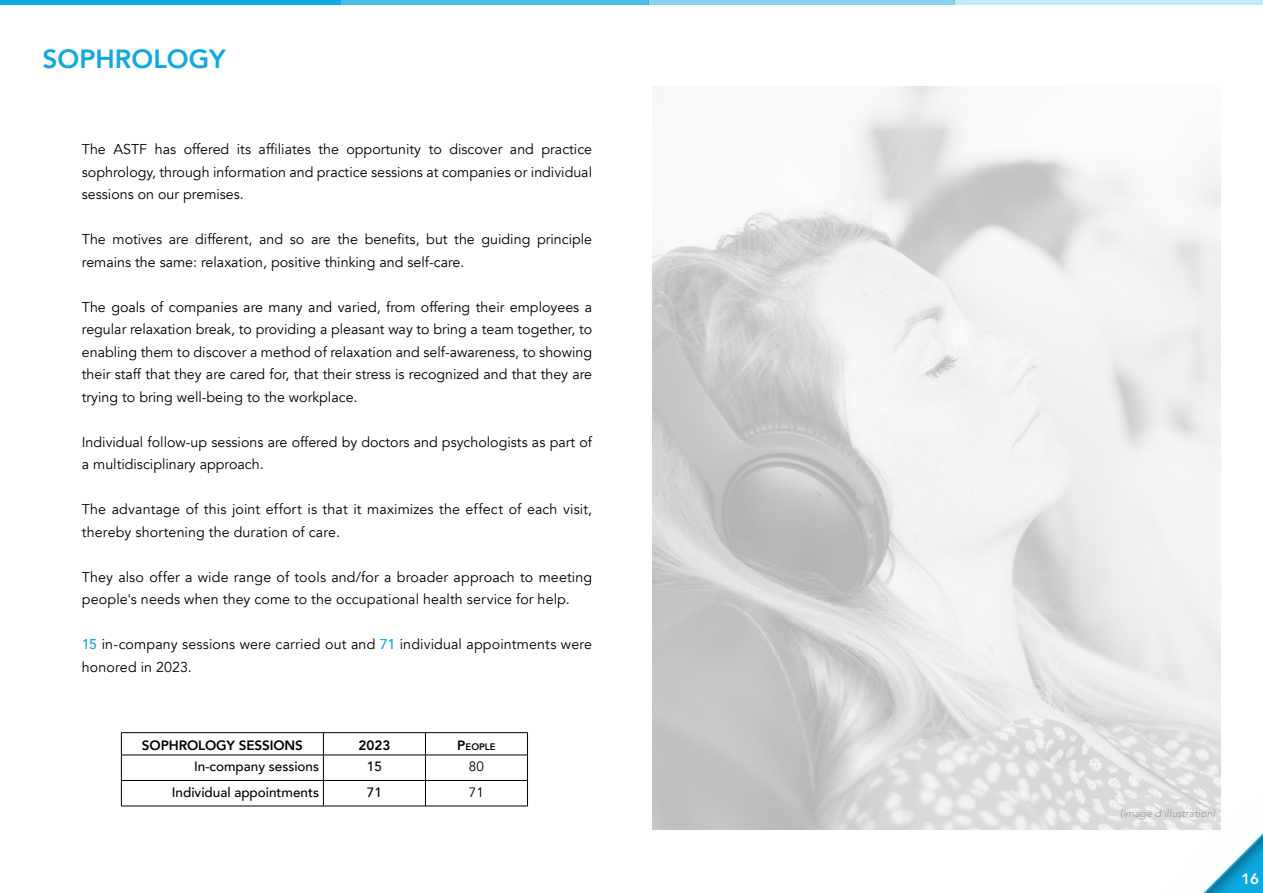
<style>
.page{position:relative;width:1263px;height:893px;background:#fff}
.page>*{position:absolute;margin:0;border:0;box-sizing:border-box;transform-origin:0 0}
.t1{font:800 26.25px "Avenir";color:#0da9e0}
.t2{font:800 15px "Avenir";color:#fff}
.t3{font:14.25px/22.5px "Avenir";color:#000}
.t4{font:500 13.5px "Avenir";color:#000}
.t5{font:800 13.5px "Avenir";letter-spacing:-.01em;color:#000}
.t6{font:13.5px "Avenir";color:#000}
.t7{font:italic 300 10.5px "Avenir";color:#999}
.t8{font:800 9.45px "Avenir";color:#000}
.s1{font-weight:500;color:#0da9e0}
.s2{font-size:13.5px}
</style>
<div class="page">
<img style="left:1065px;top:727px;width:198px;height:166px">
<hr style="left:0;top:0;width:340px;height:4px;background:#0da9e0">
<hr style="left:340px;top:0;width:308px;height:4px;background:#49bee7">
<hr style="left:648px;top:0;width:307px;height:4px;background:#86d4ef">
<hr style="left:955px;top:0;width:308px;height:4px;background:#c3e9f7">
<hr style="left:121px;top:732px;width:202px;height:1px;background:#000">
<hr style="left:323px;top:732px;width:102px;height:1px;background:#000">
<hr style="left:425px;top:732px;width:103px;height:1px;background:#000">
<hr style="left:121px;top:755px;width:202px;height:1px;background:#000">
<hr style="left:323px;top:755px;width:102px;height:1px;background:#000">
<hr style="left:425px;top:755px;width:103px;height:1px;background:#000">
<hr style="left:121px;top:780px;width:202px;height:1px;background:#000">
<svg style="left:121px;top:733px;width:1px;height:73px"></svg>
<hr style="left:323px;top:780px;width:102px;height:1px;background:#000">
<svg style="left:323px;top:733px;width:1px;height:73px"></svg>
<hr style="left:425px;top:780px;width:103px;height:1px;background:#000">
<svg style="left:425px;top:733px;width:1px;height:73px"></svg>
<svg style="left:527px;top:733px;width:1px;height:73px"></svg>
<hr style="left:121px;top:806px;width:202px;height:1px;background:#000">
<hr style="left:323px;top:806px;width:102px;height:1px;background:#000">
<hr style="left:425px;top:806px;width:103px;height:1px;background:#000">
<img style="left:653px;top:86px;width:567px;height:743px">
<h1 class="t1" style="left:43px;top:38px;width:185px">SOPHROLOGY</h1>
<p class="t3" style="left:82px;top:138px;width:512px;text-align:justify">The ASTF has offered its affiliates the opportunity to discover and practice sophrology, through information and practice sessions at companies or individual sessions on our premises.</p>
<p class="t3" style="left:82px;top:228px;width:512px">The motives are different, and so are the benefits, but the guiding principle remains the same: relaxation, positive thinking and self-care.</p>
<p class="t3" style="left:82px;top:296px;width:512px;text-align:justify">The goals of companies are many and varied, from offering their employees a regular relaxation break, to providing a pleasant way to bring a team together, to enabling them to discover a method of relaxation and self-awareness, to showing their staff that they are cared for, that their stress is recognized and that they are trying to bring well-being to the workplace.</p>
<p class="t3" style="left:82px;top:431px;width:512px">Individual follow-up sessions are offered by doctors and psychologists as part of a multidisciplinary approach.</p>
<p class="t3" style="left:82px;top:498px;width:512px">The advantage of this joint effort is that it maximizes the effect of each visit, thereby shortening the duration of care.</p>
<p class="t3" style="left:82px;top:566px;width:512px">They also offer a wide range of tools and/for a broader approach to meeting people's needs when they come to the occupational health service for help.</p>
<p class="t3" style="left:82px;top:633px;width:512px"><span class="s1">15</span> in-company sessions were carried out and <span class="s1">71</span> individual appointments were honored in 2023.</p>
<p class="t5" style="left:142px;top:735px;width:162px">SOPHROLOGY SESSIONS</p>
<p class="t5" style="left:358px;top:735px;width:33px">2023</p>
<p class="t8" style="left:457px;top:740px;width:40px"><span class="s2">P</span>EOPLE</p>
<p class="t4" style="left:194px;top:755px;width:127px">In-company sessions</p>
<p class="t4" style="left:367px;top:755px;width:17px">15</p>
<p class="t6" style="left:469px;top:758px;width:17px">80</p>
<p class="t4" style="left:172px;top:780px;width:149px">Individual appointments</p>
<p class="t4" style="left:367px;top:780px;width:17px">71</p>
<p class="t6" style="left:469px;top:784px;width:17px">71</p>
<p class="t7" style="left:1120px;top:807px;width:96px">(image d'illustration)</p>
<p class="t2" style="left:1241px;top:868px;width:19px">16</p>
</div>
